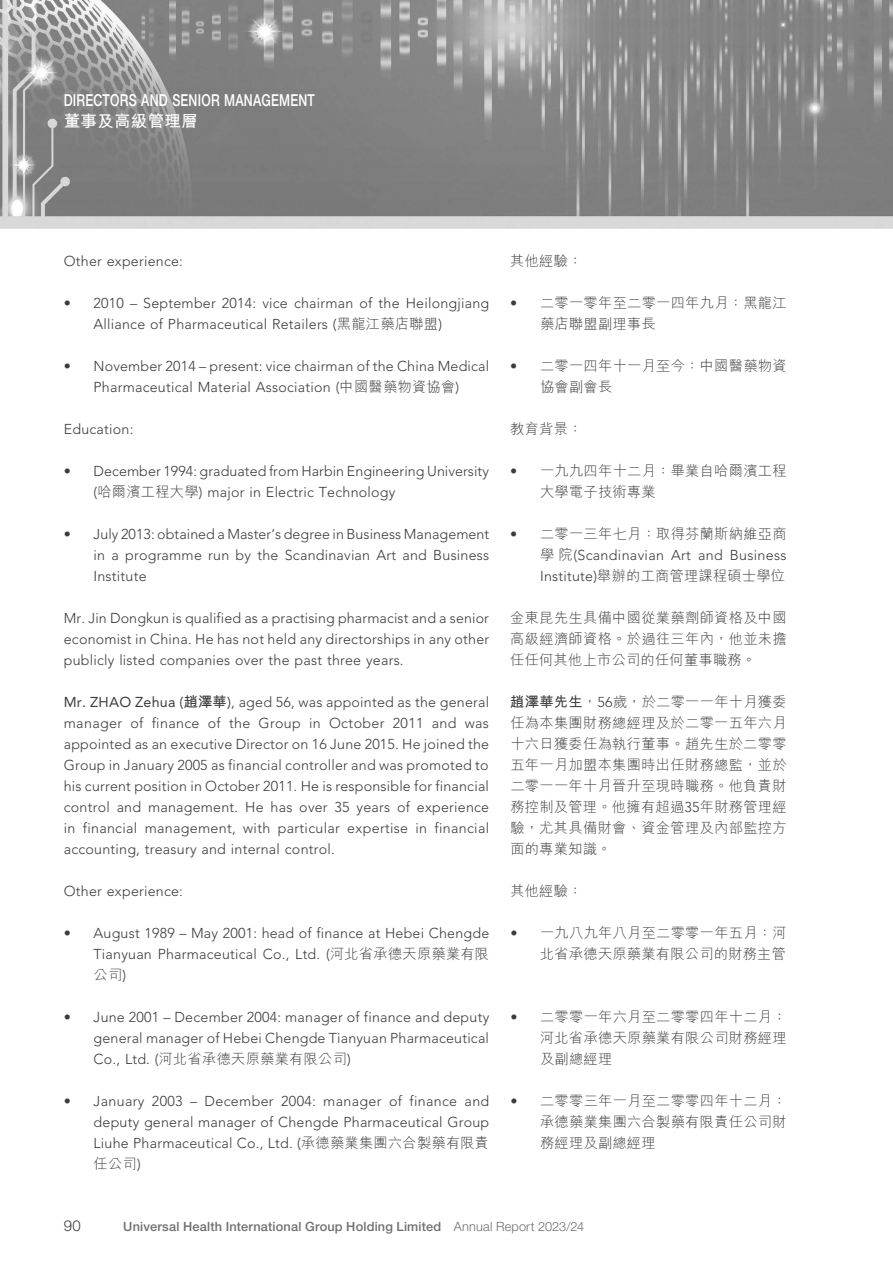
<style>
.page{position:relative;width:893px;height:1263px;background:#fff}
.page>*{position:absolute;margin:0;border:0;box-sizing:border-box;transform-origin:0 0}
.t1{font:500 16.5px "Helvetica Neue LT Pro";letter-spacing:.015em;color:#fff;scale:.75 1}
.t2{font:700 16.5px "M Hei HK";letter-spacing:.015em;color:#fff}
.t3{font:300 15px "Helvetica Neue LT Pro";color:#3c3c3b}
.t4{font:300 14.25px/21px "Avenir LT Pro";letter-spacing:.015em;color:#3c3c3b;text-align:justify}
.t5{font:300 14.25px/21px "M Hei HK";letter-spacing:.02em;color:#3c3c3b;text-align:justify}
.t6{font:500 12.75px "Helvetica Neue LT Pro";letter-spacing:.015em;color:#6f6f6f}
.s1{font-family:"M Hei HK"}
.s2{font-weight:400}
.s3{font-family:"M Hei HK";font-weight:700}
.s4{font-family:"Avenir LT Pro"}
.s5{font-weight:700}
.s6{font-weight:300}
</style>
<div class="page">
<img style="left:0;top:0;width:893px;height:229px">
<p class="t1" style="left:64px;top:90px;width:336px">DIRECTORS AND SENIOR MANAGEMENT</p>
<p class="t2" style="left:64px;top:109px;width:135px">董事及高級管理層</p>
<p class="t4" style="left:64px;top:251px;width:121px">Other experience:</p>
<p class="t4" style="left:94px;top:292px;width:397px;text-indent:-30px">• 2010 – September 2014: vice chairman of the Heilongjiang<br>Alliance of Pharmaceutical Retailers (<span class="s1">黑龍江藥店聯盟</span>)</p>
<p class="t4" style="left:64px;top:355px;width:427px;text-align:center">• November 2014 – present: vice chairman of the China Medical<br>Pharmaceutical Material Association (<span class="s1">中國醫藥物資協會</span>)</p>
<p class="t4" style="left:64px;top:418px;width:71px">Education:</p>
<p class="t4" style="left:94px;top:460px;width:397px;text-indent:-30px">• December 1994: graduated from Harbin Engineering University (<span class="s1">哈爾濱工程大學</span>) major in Electric Technology</p>
<p class="t4" style="left:94px;top:523px;width:397px;text-indent:-30px">• July 2013: obtained a Master’s degree in Business Management in a programme run by the Scandinavian Art and Business Institute</p>
<p class="t4" style="left:64px;top:607px;width:427px">Mr. Jin Dongkun is qualified as a practising pharmacist and a senior economist in China. He has not held any directorships in any other publicly listed companies over the past three years.</p>
<p class="t4" style="left:64px;top:691px;width:427px"><span class="s2">Mr. ZHAO Zehua (</span><span class="s3">趙澤華</span><span class="s2">)</span>, aged 56, was appointed as the general manager of finance of the Group in October 2011 and was appointed as an executive Director on 16 June 2015. He joined the Group in January 2005 as financial controller and was promoted to his current position in October 2011. He is responsible for financial control and management. He has over 35 years of experience in financial management, with particular expertise in financial accounting, treasury and internal control.</p>
<p class="t4" style="left:64px;top:881px;width:121px">Other experience:</p>
<p class="t4" style="left:64px;top:923px;width:427px;text-align:right">• August 1989 – May 2001: head of finance at Hebei Chengde<br>Tianyuan Pharmaceutical Co., Ltd. (<span class="s1">河北省承德天原藥業有限</span></p>
<p class="t5" style="left:94px;top:964px;width:34px">公司<span class="s4">)</span></p>
<p class="t4" style="left:64px;top:1007px;width:427px;text-align:right">• June 2001 – December 2004: manager of finance and deputy general manager of Hebei Chengde Tianyuan Pharmaceutical</p>
<p class="t5" style="left:94px;top:1048px;width:259px"><span class="s4">Co., Ltd. (</span>河北省承德天原藥業有限公司<span class="s4">)</span></p>
<p class="t4" style="left:94px;top:1091px;width:397px;text-indent:-30px">• January 2003 – December 2004: manager of finance and deputy general manager of Chengde Pharmaceutical Group Liuhe Pharmaceutical Co., Ltd. (<span class="s1">承德藥業集團六合製藥有限責</span></p>
<p class="t5" style="left:94px;top:1153px;width:49px">任公司<span class="s4">)</span></p>
<p class="t5" style="left:510px;top:250px;width:74px">其他經驗：</p>
<p class="t5" style="left:540px;top:292px;width:248px;text-indent:-30px"><span class="s4">•</span> 二零一零年至二零一四年九月：黑龍江藥店聯盟副理事長</p>
<p class="t5" style="left:540px;top:355px;width:248px;text-indent:-30px"><span class="s4">•</span> 二零一四年十一月至今：中國醫藥物資協會副會長</p>
<p class="t5" style="left:510px;top:418px;width:74px">教育背景：</p>
<p class="t5" style="left:540px;top:460px;width:248px;text-indent:-30px"><span class="s4">•</span> 一九九四年十二月：畢業自哈爾濱工程大學電子技術專業</p>
<p class="t5" style="left:510px;top:523px;width:278px"><span class="s4">•</span> 二零一三年七月：取得芬蘭斯納維亞商</p>
<p class="t4" style="left:540px;top:545px;width:248px"><span class="s1">學院</span>(Scandinavian Art and Business</p>
<p class="t5" style="left:540px;top:565px;width:247px"><span class="s4">Institute)</span>舉辦的工商管理課程碩士學位</p>
<p class="t5" style="left:510px;top:607px;width:278px">金東昆先生具備中國從業藥劑師資格及中國高級經濟師資格。於過往三年內，他並未擔任任何其他上市公司的任何董事職務。</p>
<p class="t5" style="left:510px;top:691px;width:278px"><span class="s5">趙澤華先生</span>，<span class="s4">56</span>歲，於二零一一年十月獲委任為本集團財務總經理及於二零一五年六月十六日獲委任為執行董事。趙先生於二零零五年一月加盟本集團時出任財務總監，並於二零一一年十月晉升至現時職務。他負責財務控制及管理。他擁有超過<span class="s4">35</span>年財務管理經驗，尤其具備財會、資金管理及內部監控方面的專業知識。</p>
<p class="t5" style="left:510px;top:880px;width:74px">其他經驗：</p>
<p class="t5" style="left:510px;top:922px;width:278px;text-align:right"><span class="s4">•</span> 一九八九年八月至二零零一年五月：河北省承德天原藥業有限公司的財務主管</p>
<p class="t5" style="left:540px;top:1006px;width:248px;text-indent:-30px"><span class="s4">•</span> 二零零一年六月至二零零四年十二月：河北省承德天原藥業有限公司財務經理及副總經理</p>
<p class="t5" style="left:540px;top:1090px;width:248px;text-indent:-30px"><span class="s4">•</span> 二零零三年一月至二零零四年十二月：承德藥業集團六合製藥有限責任公司財務經理及副總經理</p>
<p class="t3" style="left:64px;top:1217px;width:18px">90</p>
<p class="t6" style="left:123px;top:1219px;width:462px">Universal Health International Group Holding Limited <span class="s6">Annual Report 2023/24</span></p>
</div>
